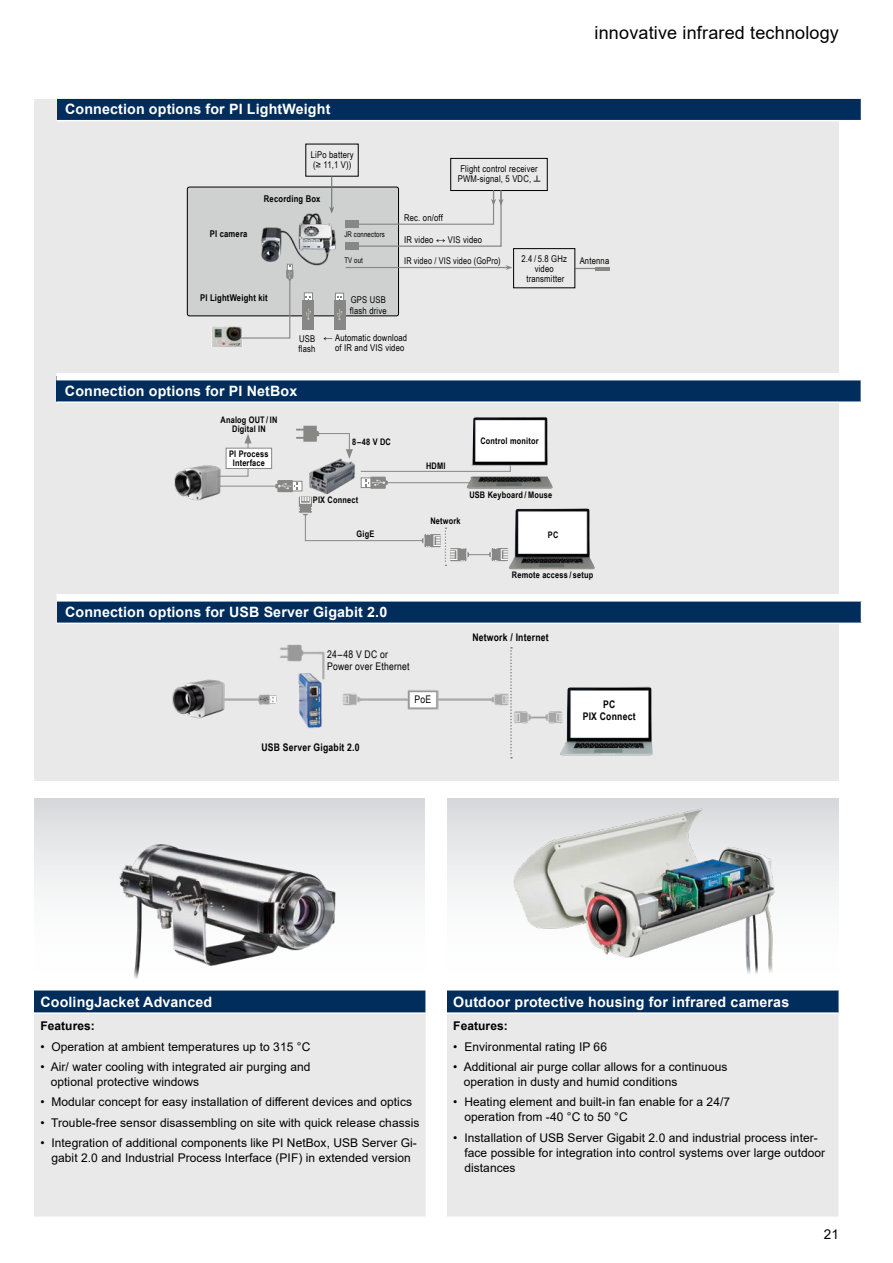
<style>
.page{position:relative;width:893px;height:1263px;background:#fff}
.page>*{position:absolute;margin:0;border:0;box-sizing:border-box;transform-origin:0 0}
.t1{font:18px "Arial";letter-spacing:.01em;color:#000}
.t2{font:700 14.25px "Arial";letter-spacing:.01em;color:#fff}
.t3{font:13.5px "Arial";color:#000}
.t4{font:12px/15px "Arial";letter-spacing:.005em;color:#000}
.t5{font:700 12px "Arial";letter-spacing:.005em;color:#000}
.t6{font:700 10.5px/12px "Arial Narrow";letter-spacing:.02em;color:#000;text-align:center}
.t7{font:10.5px/12px "Arial Narrow";letter-spacing:.02em;color:#000}
.t8{font:9.3px/10.1px "Arial Narrow";letter-spacing:.02em;color:#000}
.t9{font:700 9.3px "Arial Narrow";letter-spacing:.02em;color:#000}
.t10{font:9.3px "Arial Narrow";letter-spacing:.02em;color:#000;scale:.95 1}
.t11{font:700 9px/8.9px "Arial Narrow";letter-spacing:.02em;color:#000;text-align:center}
.t12{font:7.8px "Arial Narrow";letter-spacing:.02em;color:#000;scale:.95 1}
</style>
<div class="page">
<div style="left:34px;top:798px;width:805px;height:198px;background:linear-gradient(to bottom,#dcdee0,#fff)"></div>
<div style="left:34px;top:99px;width:805px;height:682px;background:#e9e9e9"></div>
<div style="left:426px;top:798px;width:21px;height:192px;background:#fff"></div>
<svg style="left:34px;top:989px;width:804px;height:228px;background:#d4d8dc"></svg>
<hr style="left:34px;top:1012px;width:392px;height:2px;background:#fff">
<hr style="left:426px;top:1012px;width:21px;height:2px;background:#fff">
<hr style="left:34px;top:1216px;width:392px;height:2px;background:#fff">
<hr style="left:426px;top:1216px;width:21px;height:2px;background:#fff">
<div style="left:57px;top:95px;width:804px;height:26px;background:#002d5b"></div>
<hr style="left:57px;top:120px;width:805px;height:1px;background:#fff">
<div style="left:57px;top:91px;width:805px;height:8px;background:#fff"></div>
<div style="left:56px;top:377px;width:805px;height:25px;background:#002d5b"></div>
<hr style="left:56px;top:401px;width:806px;height:2px;background:#fff">
<div style="left:56px;top:373px;width:806px;height:7px;background:#fff"></div>
<div style="left:57px;top:598px;width:804px;height:25px;background:#002d5b"></div>
<hr style="left:57px;top:623px;width:805px;height:1px;background:#fff">
<div style="left:57px;top:594px;width:805px;height:8px;background:#fff"></div>
<img style="left:172px;top:644px;width:387px;height:84px">
<img style="left:559px;top:686px;width:94px;height:70px">
<svg style="left:510px;top:647px;width:2px;height:111px"></svg>
<img style="left:509px;top:508px;width:86px;height:61px">
<hr style="left:217px;top:486px;width:75px;height:1px;background:#878786">
<img style="left:473px;top:417px;width:75px;height:48px">
<img style="left:511px;top:477px;width:42px;height:12px">
<svg style="left:275px;top:426px;width:236px;height:140px"></svg>
<img style="left:174px;top:465px;width:54px;height:36px">
<svg style="left:216px;top:434px;width:36px;height:43px"></svg>
<div style="left:226px;top:448px;width:46px;height:21px;background:#fff;border:1px solid #878786"></div>
<img style="left:113px;top:821px;width:235px;height:157px">
<img style="left:494px;top:798px;width:300px;height:182px">
<img style="left:211px;top:326px;width:31px;height:20px">
<div style="left:187px;top:187px;width:212px;height:129px;background:#cfd0d0;border-radius:3px"></div>
<div style="left:450px;top:158px;width:97px;height:33px;border:1px solid #000"></div>
<img style="left:261px;top:213px;width:75px;height:53px">
<div style="left:345px;top:242px;width:13px;height:8px;background:#878786"></div>
<div style="left:187px;top:187px;width:212px;height:129px;border:1px solid #000;border-radius:2px"></div>
<div style="left:304px;top:293px;width:9px;height:8px;background:#fff;border:1px solid #878786"></div>
<svg style="left:305px;top:296px;width:6px;height:4px"></svg>
<div style="left:303px;top:300px;width:11px;height:30px;background:#878786"></div>
<svg style="left:306px;top:309px;width:5px;height:11px"></svg>
<svg style="left:335px;top:293px;width:9px;height:8px"></svg>
<svg style="left:337px;top:297px;width:5px;height:3px"></svg>
<div style="left:334px;top:301px;width:11px;height:29px;background:#878786"></div>
<svg style="left:337px;top:309px;width:5px;height:11px"></svg>
<hr style="left:595px;top:267px;width:14px;height:3px;background:#878786">
<hr style="left:575px;top:268px;width:31px;height:1px;background:#878786">
<hr style="left:346px;top:267px;width:162px;height:1px;background:#878786">
<svg style="left:505px;top:265px;width:7px;height:5px"></svg>
<div style="left:513px;top:248px;width:62px;height:40px;border:1px solid #000"></div>
<svg style="left:345px;top:189px;width:158px;height:60px"></svg>
<hr style="left:331px;top:176px;width:1px;height:33px;background:#6f797e">
<svg style="left:329px;top:207px;width:5px;height:6px"></svg>
<svg style="left:240px;top:264px;width:54px;height:75px"></svg>
<h1 class="t1" style="left:595px;top:20px;width:246px">innovative infrared technology</h1>
<p class="t2" style="left:65px;top:99px;width:267px">Connection options for PI LightWeight</p>
<p class="t8" style="left:311px;top:149px;width:44px">LiPo battery (≥ 11,1 V))</p>
<p class="t9" style="left:210px;top:227px;width:39px">PI camera</p>
<p class="t9" style="left:264px;top:191px;width:58px">Recording Box</p>
<p class="t9" style="left:200px;top:290px;width:69px">PI LightWeight kit</p>
<p class="t12" style="left:344px;top:229px;width:44px">JR connectors</p>
<p class="t12" style="left:344px;top:254px;width:21px">TV out</p>
<p class="t8" style="left:350px;top:295px;width:38px">GPS USB flash drive</p>
<p class="t8" style="left:404px;top:213px;width:40px">Rec. on/off</p>
<p class="t8" style="left:458px;top:163px;width:84px">Flight control receiver<br>PWM-signal, 5 VDC, ┴</p>
<p class="t8" style="left:404px;top:234px;width:80px">IR video ↔ VIS video</p>
<p class="t10" style="left:404px;top:254px;width:103px">IR video / VIS video (GoPro)</p>
<p class="t8" style="left:521px;top:253px;width:47px">2.4 / 5.8 GHz</p>
<p class="t8" style="left:580px;top:255px;width:31px">Antenna</p>
<p class="t8" style="left:526px;top:263px;width:40px;text-align:center">video transmitter</p>
<p class="t8" style="left:299px;top:334px;width:18px">USB flash</p>
<p class="t8" style="left:324px;top:333px;width:85px;text-align:right">← Automatic download of IR and VIS video</p>
<p class="t2" style="left:65px;top:380px;width:234px">Connection options for PI NetBox</p>
<p class="t11" style="left:221px;top:415px;width:58px">Analog OUT / IN<br>Digital IN</p>
<p class="t11" style="left:229px;top:449px;width:41px">PI Process<br>Interface</p>
<p class="t11" style="left:352px;top:436px;width:40px">8–48 V DC</p>
<p class="t11" style="left:313px;top:495px;width:47px">PIX Connect</p>
<p class="t11" style="left:357px;top:529px;width:19px">GigE</p>
<p class="t11" style="left:426px;top:461px;width:21px">HDMI</p>
<p class="t11" style="left:430px;top:516px;width:32px">Network</p>
<p class="t11" style="left:480px;top:436px;width:60px">Control monitor</p>
<p class="t11" style="left:469px;top:490px;width:84px">USB Keyboard /Mouse</p>
<p class="t11" style="left:548px;top:530px;width:12px">PC</p>
<p class="t2" style="left:65px;top:602px;width:324px">Connection options for USB Server Gigabit 2.0</p>
<p class="t7" style="left:327px;top:648px;width:84px">24–48 V DC or<br>Power over Ethernet</p>
<p class="t6" style="left:261px;top:741px;width:100px">USB Server Gigabit 2.0</p>
<p class="t7" style="left:415px;top:693px;width:18px">PoE</p>
<p class="t11" style="left:512px;top:570px;width:83px">Remote access / setup</p>
<p class="t6" style="left:472px;top:631px;width:78px">Network / Internet</p>
<p class="t6" style="left:583px;top:698px;width:54px">PC<br>PIX Connect</p>
<p class="t2" style="left:40px;top:991px;width:173px">CoolingJacket Advanced</p>
<p class="t2" style="left:453px;top:991px;width:337px">Outdoor protective housing for infrared cameras</p>
<p class="t5" style="left:40px;top:1018px;width:56px">Features:</p>
<p class="t4" style="left:40px;top:1039px;width:272px">• Operation at ambient temperatures up to 315 °C</p>
<p class="t4" style="left:51px;top:1059px;width:261px;text-indent:-10px">• Air/ water cooling with integrated air purging and optional protective windows</p>
<p class="t4" style="left:40px;top:1094px;width:373px">• Modular concept for easy installation of different devices and optics</p>
<p class="t4" style="left:40px;top:1115px;width:381px">• Trouble-free sensor disassembling on site with quick release chassis</p>
<p class="t4" style="left:40px;top:1135px;width:378px;text-align:center">• Integration of additional components like PI NetBox, USB Server Gi&shy;gabit 2.0 and Industrial Process Interface (PIF) in extended version</p>
<p class="t5" style="left:453px;top:1018px;width:56px">Features:</p>
<p class="t4" style="left:453px;top:1039px;width:155px">• Environmental rating IP 66</p>
<p class="t4" style="left:464px;top:1059px;width:265px;text-indent:-10px">• Additional air purge collar allows for a continuous operation in dusty and humid conditions</p>
<p class="t4" style="left:464px;top:1094px;width:267px;text-indent:-11px">• Heating element and built-in fan enable for a 24/7 operation from -40 °C to 50 °C</p>
<p class="t4" style="left:464px;top:1130px;width:362px;text-indent:-11px">• Installation of USB Server Gigabit 2.0 and industrial process inter&shy;face possible for integration into control systems over large outdoor distances</p>
<p class="t3" style="left:824px;top:1225px;width:17px">21</p>
</div>
